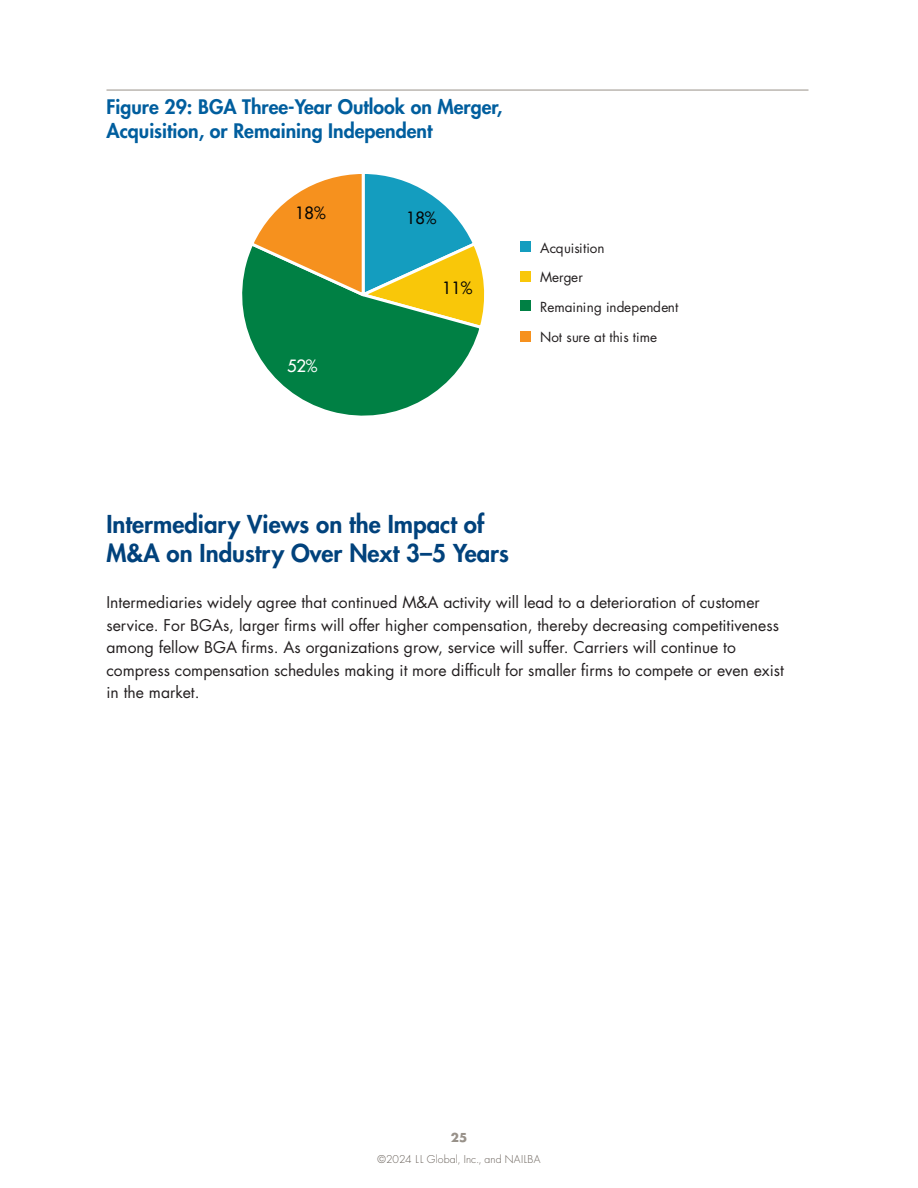
<style>
.page{position:relative;width:918px;height:1188px;background:#fff}
.page>*{position:absolute;margin:0;border:0;box-sizing:border-box;transform-origin:0 0}
.t1{font:800 24px/28.5px "Futura Std";color:#01427c}
.t2{font:800 19.5px/24px "Futura Std";color:#005e9e}
.t3{font:500 16.5px "Futura Std";color:#050504}
.t4{font:500 16.5px "Futura Std";color:#fff}
.t5{font:15.75px/22.5px "Futura Std";color:#231f20}
.t6{font:13.5px/29.7px "Futura Std";color:#231f20}
.t7{font:700 12px "Futura Std";color:#989189}
.t8{font:300 10.5px "Futura Std";letter-spacing:.01em;color:#686059}
</style>
<div class="page">
<hr style="left:106px;top:90px;width:702px;height:1px;background:#989189">
<svg style="left:242px;top:258px;width:237px;height:158px"></svg>
<svg style="left:248px;top:174px;width:237px;height:157px"></svg>
<div style="left:520px;top:241px;width:11px;height:11px;background:#149dbf"></div>
<div style="left:520px;top:271px;width:11px;height:11px;background:#f9c709"></div>
<div style="left:520px;top:301px;width:11px;height:10px;background:#008044"></div>
<div style="left:520px;top:331px;width:11px;height:11px;background:#f6911e"></div>
<p class="t2" style="left:106px;top:95px;width:397px">Figure 29: BGA Three-Year Outlook on Merger,<br>Acquisition, or Remaining Independent</p>
<p class="t3" style="left:295px;top:202px;width:32px">18%</p>
<p class="t4" style="left:287px;top:355px;width:32px">52%</p>
<p class="t3" style="left:406px;top:208px;width:32px">18%</p>
<p class="t3" style="left:442px;top:278px;width:32px">11%</p>
<p class="t6" style="left:540px;top:233px;width:140px">Acquisition<br>Merger<br>Remaining independent</p>
<p class="t6" style="left:540px;top:322px;width:119px">Not sure at this time</p>
<h1 class="t1" style="left:106px;top:510px;width:404px">Intermediary Views on the Impact of<br>M&amp;A on Industry Over Next 3–5 Years</h1>
<p class="t5" style="left:106px;top:592px;width:679px">Intermediaries widely agree that continued M&amp;A activity will lead to a deterioration of customer service. For BGAs, larger firms will offer higher compensation, thereby decreasing competitiveness among fellow BGA firms. As organizations grow, service will suffer. Carriers will continue to compress compensation schedules making it more difficult for smaller firms to compete or even exist in the market.</p>
<p class="t7" style="left:451px;top:1130px;width:18px">25</p>
<p class="t8" style="left:377px;top:1153px;width:165px">©2024 LL Global, Inc., and NAILBA</p>
</div>
